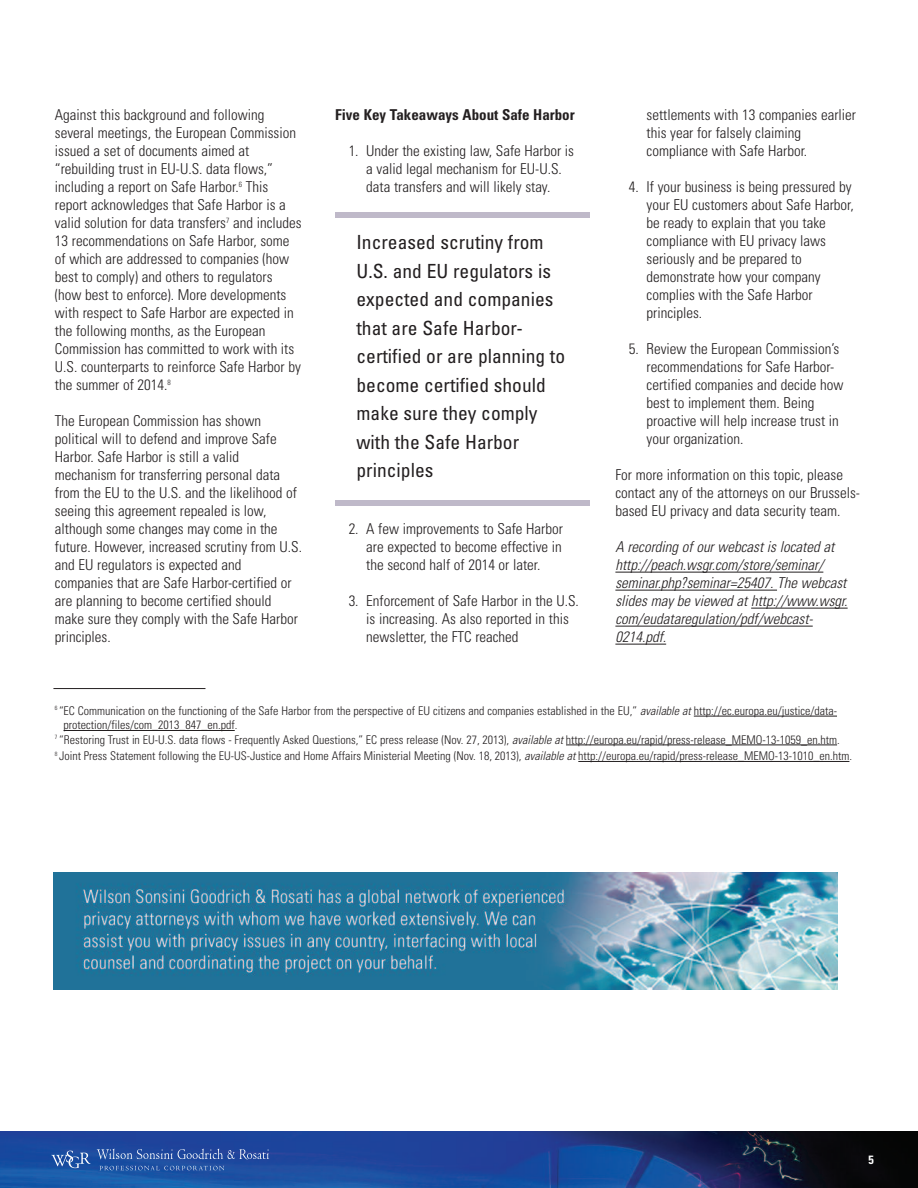
<style>
.page{position:relative;width:918px;height:1188px;background:#fff}
.page>*{position:absolute;margin:0;border:0;box-sizing:border-box;transform-origin:0 0}
.t1{font:condensed 19.5px/28.5px "Univers";color:#231f20}
.t2{font:300 condensed 15px/18px "Univers";color:#231f20}
.t3{font:italic 300 condensed 15px/18px "Univers";color:#231f20}
.t4{font:700 condensed 15px "Univers";color:#231f20}
.t5{font:300 condensed 12px "Univers";color:#231f20}
.t6{font:700 condensed 12px "Univers";color:#fff}
.s1{font-style:italic}
</style>
<div class="page">
<img style="left:0;top:1132px;width:918px;height:56px">
<svg style="left:97px;top:1149px;width:172px;height:10px;background:#4668ae"></svg>
<svg style="left:100px;top:1166px;width:124px;height:4px"></svg>
<svg style="left:51px;top:1151px;width:40px;height:17px"></svg>
<hr style="left:53px;top:688px;width:152px;height:1px;background:#231f20">
<hr style="left:615px;top:572px;width:208px;height:1px;background:#231f20">
<hr style="left:615px;top:590px;width:162px;height:1px;background:#231f20">
<hr style="left:751px;top:608px;width:97px;height:1px;background:#231f20">
<hr style="left:615px;top:626px;width:198px;height:1px;background:#231f20">
<hr style="left:615px;top:644px;width:51px;height:1px;background:#231f20">
<hr style="left:694px;top:716px;width:143px;height:1px;background:#231f20">
<hr style="left:64px;top:730px;width:171px;height:1px;background:#231f20">
<hr style="left:566px;top:745px;width:271px;height:1px;background:#231f20">
<hr style="left:578px;top:761px;width:271px;height:1px;background:#231f20">
<div style="left:335px;top:500px;width:255px;height:6px;background:#bfb9c9"></div>
<div style="left:335px;top:212px;width:255px;height:6px;background:#bfb9c9"></div>
<img style="left:53px;top:872px;width:785px;height:118px">
<p class="t2" style="left:55px;top:107px;width:248px">Against this background and following several meetings, the European Commission issued a set of documents aimed at “rebuilding trust in EU-U.S. data flows,” including a report on Safe Harbor.<sup>6</sup> This report acknowledges that Safe Harbor is a valid solution for data transfers<sup>7</sup> and includes 13 recommendations on Safe Harbor, some of which are addressed to companies (how best to comply) and others to regulators (how best to enforce). More developments with respect to Safe Harbor are expected in the following months, as the European Commission has committed to work with its U.S. counterparts to reinforce Safe Harbor by the summer of 2014.<sup>8</sup></p>
<p class="t2" style="left:55px;top:413px;width:249px">The European Commission has shown political will to defend and improve Safe Harbor. Safe Harbor is still a valid mechanism for transferring personal data from the EU to the U.S. and the likelihood of seeing this agreement repealed is low, although some changes may come in the future. However, increased scrutiny from U.S. and EU regulators is expected and companies that are Safe Harbor-certified or are planning to become certified should make sure they comply with the Safe Harbor principles.</p>
<p class="t4" style="left:335px;top:109px;width:241px">Five Key Takeaways About Safe Harbor</p>
<p class="t2" style="left:349px;top:143px;width:227px;text-align:center">1. Under the existing law, Safe Harbor is a valid legal mechanism for EU-U.S.<br>data transfers and will likely stay.</p>
<h1 class="t1" style="left:357px;top:230px;width:210px">Increased scrutiny from<br>U.S. and EU regulators is expected and companies that are Safe Harbor&shy;certified or are planning to become certified should make sure they comply with the Safe Harbor principles</h1>
<p class="t2" style="left:366px;top:521px;width:198px;text-align:justify;text-indent:-18px">2. A few improvements to Safe Harbor are expected to become effective in the second half of 2014 or later.</p>
<p class="t2" style="left:366px;top:593px;width:214px;text-indent:-18px">3. Enforcement of Safe Harbor in the U.S. is increasing. As also reported in this newsletter, the FTC reached</p>
<p class="t2" style="left:647px;top:107px;width:211px">settlements with 13 companies earlier this year for falsely claiming compliance with Safe Harbor.</p>
<p class="t2" style="left:647px;top:179px;width:209px;text-indent:-18px">4. If your business is being pressured by your EU customers about Safe Harbor, be ready to explain that you take compliance with EU privacy laws seriously and be prepared to demonstrate how your company complies with the Safe Harbor principles.</p>
<p class="t2" style="left:647px;top:341px;width:198px;text-indent:-18px">5. Review the European Commission’s recommendations for Safe Harbor&shy;certified companies and decide how best to implement them. Being proactive will help increase trust in your organization.</p>
<p class="t2" style="left:615px;top:467px;width:246px">For more information on this topic, please contact any of the attorneys on our Brussels&shy;based EU privacy and data security team.</p>
<p class="t3" style="left:615px;top:539px;width:234px">A recording of our webcast is located at http://peach.wsgr.com/store/seminar/ seminar.php?seminar=25407. The webcast slides may be viewed at http://www.wsgr. com/eudataregulation/pdf/webcast-0214.pdf.</p>
<p class="t5" style="left:55px;top:706px;width:784px"><sup>6</sup> “EC Communication on the functioning of the Safe Harbor from the perspective of EU citizens and companies established in the EU,” <span class="s1">available at</span> http://ec.europa.eu/justice/data-</p>
<p class="t5" style="left:64px;top:720px;width:175px">protection/files/com_2013_847_en.pdf.</p>
<p class="t5" style="left:55px;top:735px;width:786px"><sup>7</sup> “Restoring Trust in EU-U.S. data flows - Frequently Asked Questions,” EC press release (Nov. 27, 2013), <span class="s1">available at</span> http://europa.eu/rapid/press-release_MEMO-13-1059_en.htm.</p>
<p class="t5" style="left:55px;top:751px;width:799px"><sup>8</sup> Joint Press Statement following the EU-US-Justice and Home Affairs Ministerial Meeting (Nov. 18, 2013), <span class="s1">available at</span> http://europa.eu/rapid/press-release_MEMO-13-1010_en.htm.</p>
<p class="t6" style="left:868px;top:1156px;width:7px">5</p>
</div>
